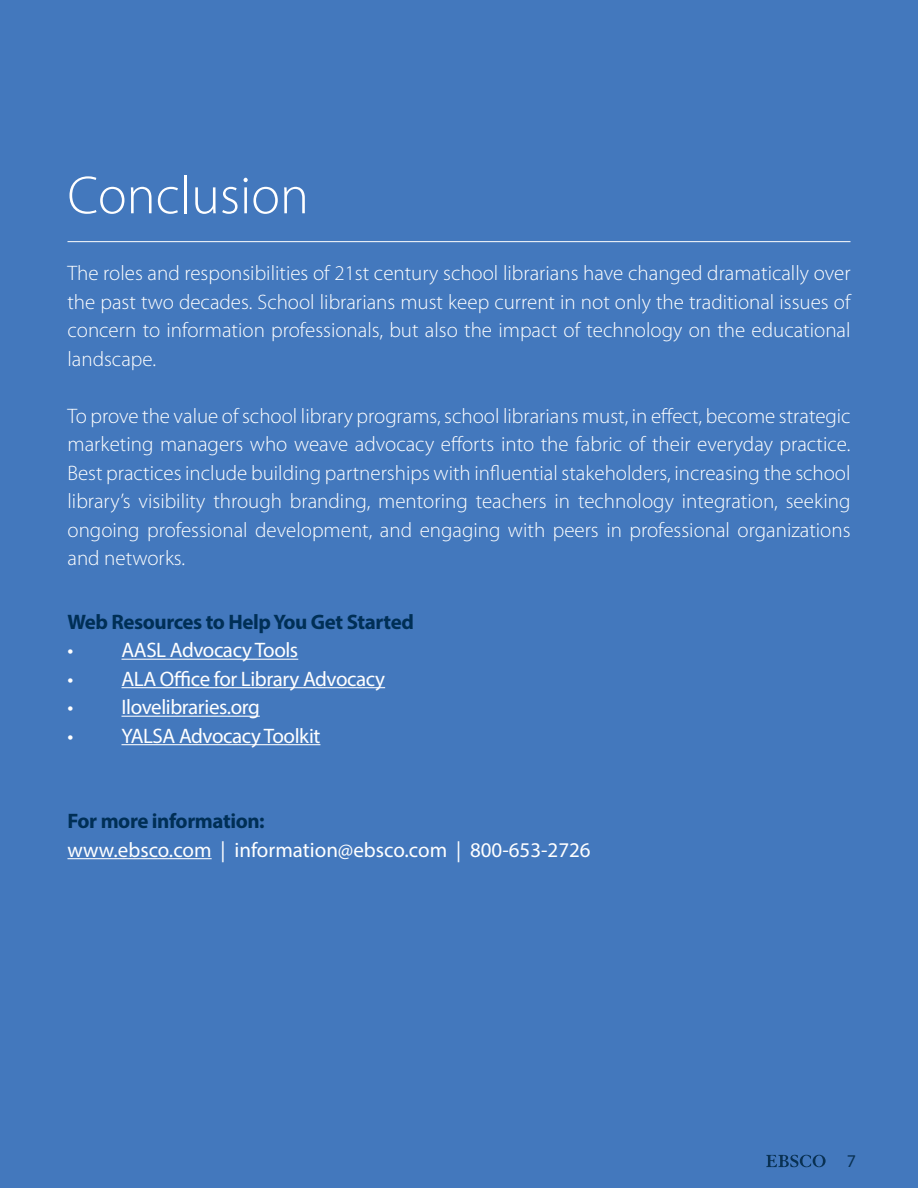
<style>
.page{position:relative;width:918px;height:1188px;background:#4378bd}
.page>*{position:absolute;margin:0;border:0;box-sizing:border-box;transform-origin:0 0}
.t1{font:300 54px "Myriad Pro";color:#fff}
.t2{font:300 21px/28.5px "Myriad Pro";color:#fff;text-align:justify}
.t3{font:21px "Myriad Pro";letter-spacing:-.02em;color:#fff}
.t4{font:700 21px "Myriad Pro";letter-spacing:-.02em;color:#002f56}
.t5{font:21px "Myriad Pro";color:#fff}
.t6{font:18px "Myriad Pro";color:#093153}
</style>
<div class="page">
<hr style="left:68px;top:241px;width:782px;height:1px;background:#fff">
<hr style="left:122px;top:659px;width:176px;height:1px;background:#fff">
<hr style="left:122px;top:687px;width:263px;height:1px;background:#fff">
<hr style="left:122px;top:716px;width:138px;height:1px;background:#fff">
<hr style="left:122px;top:744px;width:198px;height:1px;background:#fff">
<hr style="left:68px;top:858px;width:144px;height:1px;background:#fff">
<svg style="left:766px;top:1155px;width:60px;height:12px"></svg>
<p class="t1" style="left:68px;top:166px;width:243px">Conclusion</p>
<p class="t2" style="left:68px;top:259px;width:785px">The roles and responsibilities of 21st century school librarians have changed dramatically over the past two decades. School librarians must keep current in not only the traditional issues of concern to information professionals, but also the impact of technology on the educational landscape.</p>
<p class="t2" style="left:68px;top:402px;width:785px">To prove the value of school library programs, school librarians must, in effect, become strategic marketing managers who weave advocacy efforts into the fabric of their everyday practice.<br>Best practices include building partnerships with influential stakeholders, increasing the school library’s visibility through branding, mentoring teachers in technology integration, seeking ongoing professional development, and engaging with peers in professional organizations and networks.</p>
<p class="t4" style="left:68px;top:608px;width:348px">Web Resources to Help You Get Started</p>
<p class="t3" style="left:68px;top:637px;width:232px">• AASL Advocacy Tools</p>
<p class="t3" style="left:68px;top:666px;width:319px">• ALA Office for Library Advocacy</p>
<p class="t3" style="left:68px;top:694px;width:194px">• Ilovelibraries.org</p>
<p class="t3" style="left:68px;top:723px;width:254px">• YALSA Advocacy Toolkit</p>
<p class="t4" style="left:68px;top:807px;width:199px">For more information:</p>
<p class="t5" style="left:68px;top:837px;width:525px">www.ebsco.com | information@ebsco.com | 800-653-2726</p>
<p class="t6" style="left:847px;top:1150px;width:11px">7</p>
</div>
